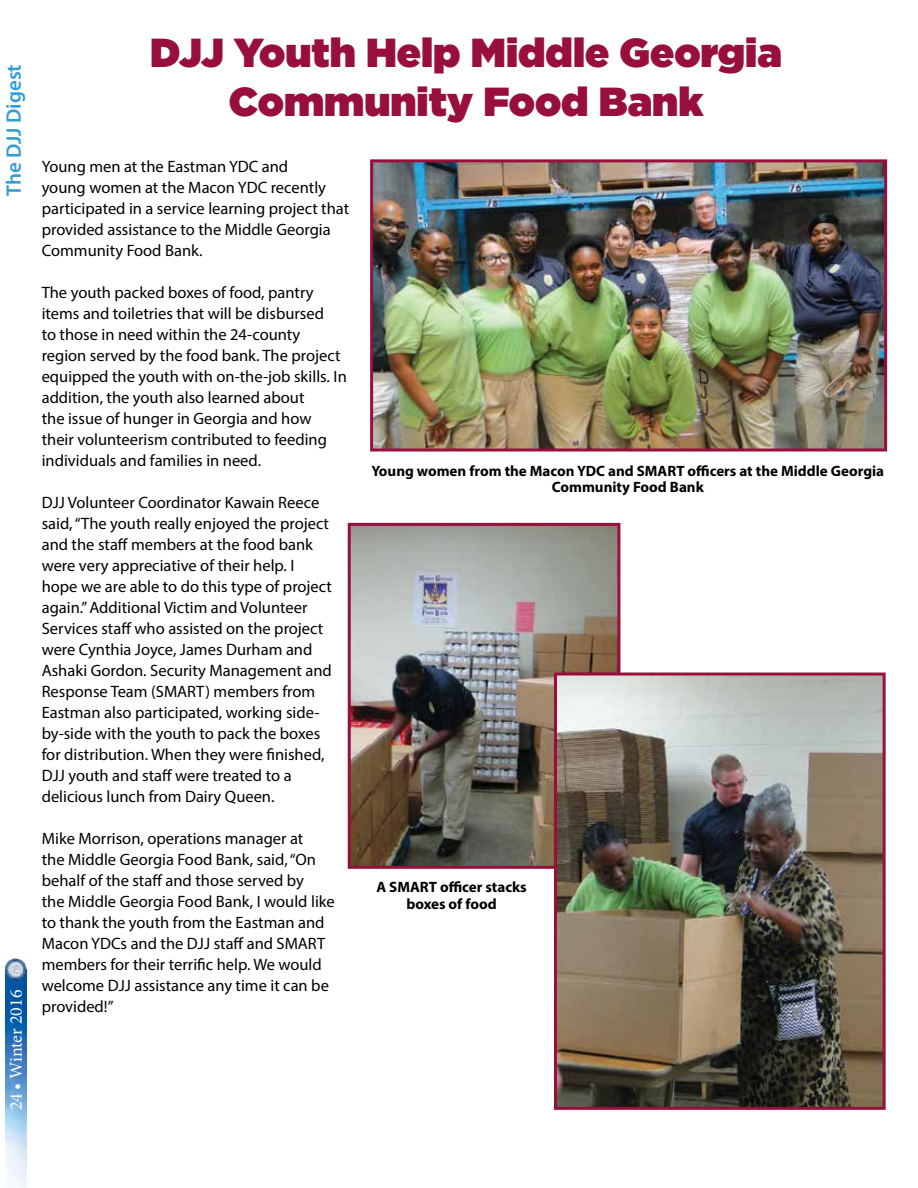
<style>
.page{position:relative;width:918px;height:1188px;background:#fff}
.page>*{position:absolute;margin:0;border:0;box-sizing:border-box;transform-origin:0 0}
.t1{font:900 40.5px/48.6px "Gotham";color:#980f3c;text-align:center}
.t2{font:600 21px "Myriad Pro";color:#329dd3}
.t3{font:18px "Minion Pro";color:#fff}
.t4{font:16.5px/21px "Myriad Pro";color:#000}
.t5{font:700 15px/16.5px "Myriad Pro";color:#000;text-align:center}
</style>
<div class="page">
<img style="left:5px;top:980px;width:21px;height:208px">
<img style="left:5px;top:958px;width:22px;height:22px">
<img style="left:352px;top:527px;width:264px;height:338px">
<div style="left:348px;top:523px;width:272px;height:346px;border:3px solid #980f3c"></div>
<img style="left:374px;top:163px;width:509px;height:285px">
<div style="left:370px;top:159px;width:517px;height:293px;border:3px solid #980f3c"></div>
<img style="left:558px;top:677px;width:324px;height:429px">
<div style="left:554px;top:673px;width:332px;height:437px;border:3px solid #980f3c"></div>
<p class="t2" style="left:0;top:196px;width:133px;rotate:-90deg">The DJJ Digest</p>
<p class="t3" style="left:4px;top:1110px;width:122px;rotate:-90deg">24 • Winter 2016</p>
<h1 class="t1" style="left:150px;top:28px;width:633px">DJJ Youth Help Middle Georgia<br>Community Food Bank</h1>
<p class="t4" style="left:42px;top:155px;width:309px">Young men at the Eastman YDC and<br>young women at the Macon YDC recently participated in a service learning project that provided assistance to the Middle Georgia Community Food Bank.</p>
<p class="t4" style="left:42px;top:281px;width:307px">The youth packed boxes of food, pantry items and toiletries that will be disbursed<br>to those in need within the 24-county region served by the food bank. The project equipped the youth with on-the-job skills. In addition, the youth also learned about<br>the issue of hunger in Georgia and how their volunteerism contributed to feeding individuals and families in need.</p>
<p class="t4" style="left:42px;top:491px;width:292px">DJJ Volunteer Coordinator Kawain Reece said, “The youth really enjoyed the project and the staff members at the food bank were very appreciative of their help. I hope we are able to do this type of project again.” Additional Victim and Volunteer Services staff who assisted on the project were Cynthia Joyce, James Durham and Ashaki Gordon. Security Management and Response Team (SMART) members from Eastman also participated, working side&shy;by-side with the youth to pack the boxes for distribution. When they were finished, DJJ youth and staff were treated to a delicious lunch from Dairy Queen.</p>
<p class="t4" style="left:42px;top:828px;width:295px">Mike Morrison, operations manager at<br>the Middle Georgia Food Bank, said, “On behalf of the staff and those served by<br>the Middle Georgia Food Bank, I would like to thank the youth from the Eastman and Macon YDCs and the DJJ staff and SMART members for their terrific help. We would welcome DJJ assistance any time it can be provided!”</p>
<p class="t5" style="left:372px;top:462px;width:514px">Young women from the Macon YDC and SMART officers at the Middle Georgia<br>Community Food Bank</p>
<p class="t5" style="left:376px;top:878px;width:152px">A SMART officer stacks boxes of food</p>
</div>
